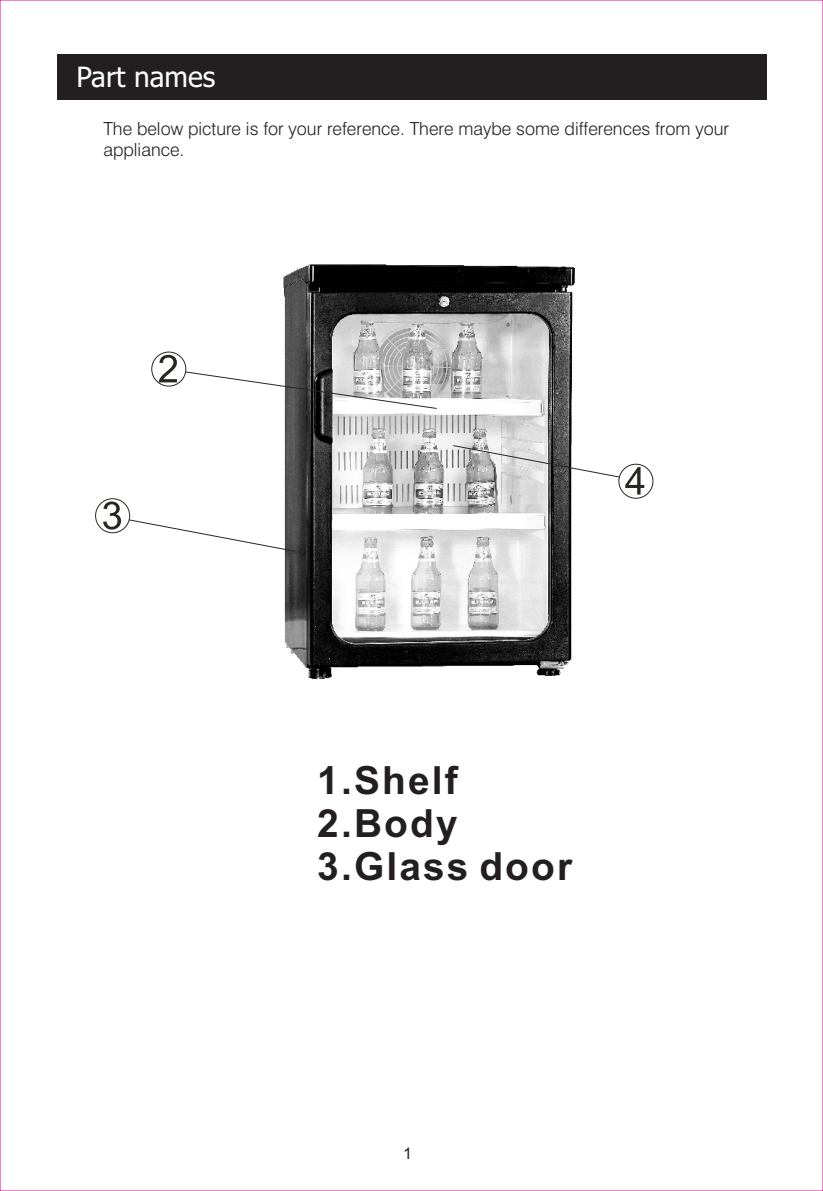
<style>
.page{position:relative;width:823px;height:1191px;background:#fff}
.page>*{position:absolute;margin:0;border:0;box-sizing:border-box;transform-origin:0 0}
.t1{font:700 38.8px/43.4px "Arial";letter-spacing:.055em;color:#231f20}
.t2{font:28px "Tahoma";color:#fff}
.t3{font:300 18px/21.6px "Swiss 721 BT";color:#231f20}
.t4{font:16px "Arial";color:#231f20}
</style>
<div class="page">
<div style="left:57px;top:54px;width:708px;height:46px;background:#231f20"></div>
<img style="left:283px;top:264px;width:340px;height:415px">
<svg style="left:128px;top:519px;width:168px;height:33px"></svg>
<div style="left:95px;top:498px;width:35px;height:35px;border:1px solid #2a2723;border-radius:50%"></div>
<svg style="left:103px;top:501px;width:18px;height:28px"></svg>
<svg style="left:452px;top:445px;width:167px;height:32px"></svg>
<div style="left:618px;top:464px;width:34px;height:34px;border:1px solid #2a2723;border-radius:50%"></div>
<svg style="left:625px;top:467px;width:19px;height:27px"></svg>
<svg style="left:185px;top:371px;width:252px;height:38px"></svg>
<div style="left:151px;top:352px;width:35px;height:34px;border:1px solid #2a2723;border-radius:50%"></div>
<svg style="left:159px;top:355px;width:18px;height:27px"></svg>
<h2 class="t2" style="left:76px;top:66px;width:140px">Part names</h2>
<p class="t3" style="left:103px;top:119px;width:627px">The below picture is for your reference. There maybe some differences from your appliance.</p>
<h1 class="t1" style="left:317px;top:762px;width:256px">1.Shelf<br>2.Body<br>3.Glass door</h1>
<p class="t4" style="left:403px;top:1147px;width:10px">1</p>
</div>
